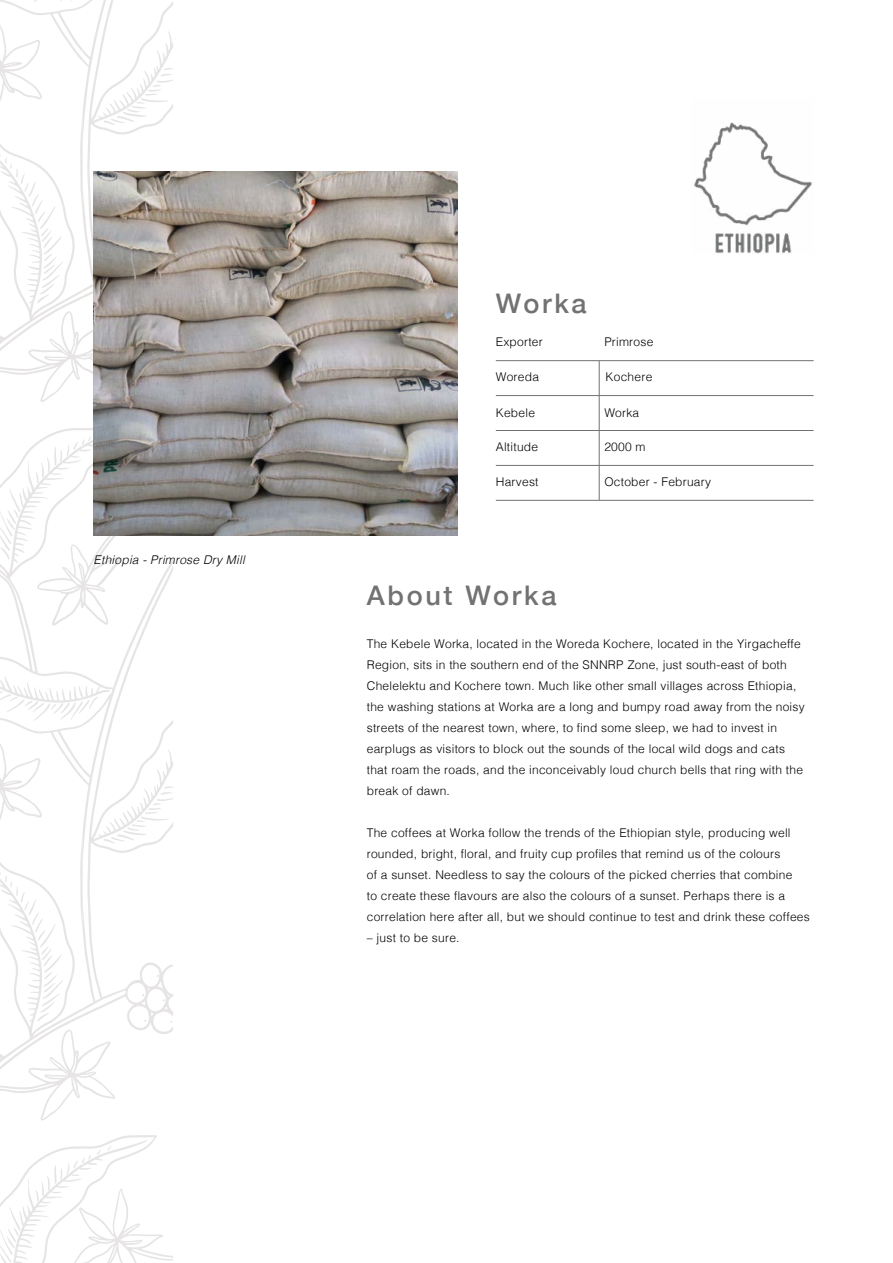
<style>
.page{position:relative;width:893px;height:1263px;background:#fff}
.page>*{position:absolute;margin:0;border:0;box-sizing:border-box;transform-origin:0 0}
.t1{font:500 27px "Helvetica Neue";letter-spacing:.1em;color:#727273}
.t2{font:300 12px/21px "Helvetica";letter-spacing:.02em;color:#000}
.t3{font:italic 300 12px "Helvetica";letter-spacing:.02em;color:#000}
</style>
<div class="page">
<hr style="left:496px;top:360px;width:318px;height:1px;background:#727273">
<hr style="left:496px;top:430px;width:318px;height:1px;background:#727273">
<hr style="left:496px;top:395px;width:318px;height:1px;background:#727273">
<hr style="left:496px;top:465px;width:318px;height:1px;background:#727273">
<hr style="left:496px;top:500px;width:318px;height:1px;background:#727273">
<svg style="left:0;top:0;width:173px;height:350px"></svg>
<svg style="left:0;top:350px;width:173px;height:913px"></svg>
<svg style="left:0;top:461px;width:61px;height:758px"></svg>
<svg style="left:0;top:740px;width:42px;height:93px"></svg>
<svg style="left:0;top:22px;width:42px;height:93px"></svg>
<svg style="left:104px;top:68px;width:69px;height:57px"></svg>
<svg style="left:104px;top:786px;width:69px;height:57px"></svg>
<svg style="left:0;top:691px;width:98px;height:30px"></svg>
<svg style="left:0;top:1206px;width:20px;height:57px"></svg>
<svg style="left:36px;top:1145px;width:137px;height:118px"></svg>
<svg style="left:0;top:489px;width:20px;height:71px"></svg>
<svg style="left:36px;top:427px;width:137px;height:199px"></svg>
<svg style="left:33px;top:0;width:17px;height:2px"></svg>
<svg style="left:60px;top:0;width:23px;height:2px"></svg>
<svg style="left:0;top:870px;width:63px;height:151px"></svg>
<svg style="left:0;top:152px;width:63px;height:151px"></svg>
<img style="left:94px;top:171px;width:364px;height:365px">
<hr style="left:599px;top:361px;width:1px;height:139px;background:#727273">
<img style="left:694px;top:122px;width:118px;height:132px">
<p class="t3" style="left:94px;top:549px;width:153px">Ethiopia - Primrose Dry Mill</p>
<h1 class="t1" style="left:496px;top:281px;width:92px">Worka</h1>
<p class="t2" style="left:496px;top:330px;width:49px">Exporter</p>
<p class="t2" style="left:604px;top:330px;width:51px">Primrose</p>
<p class="t2" style="left:496px;top:365px;width:45px">Woreda</p>
<p class="t2" style="left:606px;top:365px;width:48px">Kochere</p>
<p class="t2" style="left:496px;top:401px;width:41px">Kebele</p>
<p class="t2" style="left:604px;top:401px;width:36px">Worka</p>
<p class="t2" style="left:496px;top:436px;width:44px">Altitude</p>
<p class="t2" style="left:604px;top:436px;width:43px">2000 m</p>
<p class="t2" style="left:496px;top:470px;width:44px">Harvest</p>
<p class="t2" style="left:604px;top:470px;width:108px">October - February</p>
<h1 class="t1" style="left:367px;top:574px;width:191px">About Worka</h1>
<p class="t2" style="left:367px;top:633px;width:439px">The Kebele Worka, located in the Woreda Kochere, located in the Yirgacheffe Region, sits in the southern end of the SNNRP Zone, just south-east of both Chelelektu and Kochere town. Much like other small villages across Ethiopia, the washing stations at Worka are a long and bumpy road away from the noisy streets of the nearest town, where, to find some sleep, we had to invest in earplugs as visitors to block out the sounds of the local wild dogs and cats that roam the roads, and the inconceivably loud church bells that ring with the break of dawn.</p>
<p class="t2" style="left:367px;top:822px;width:444px">The coffees at Worka follow the trends of the Ethiopian style, producing well rounded, bright, floral, and fruity cup profiles that remind us of the colours<br>of a sunset. Needless to say the colours of the picked cherries that combine<br>to create these flavours are also the colours of a sunset. Perhaps there is a correlation here after all, but we should continue to test and drink these coffees</p>
<p class="t2" style="left:367px;top:927px;width:94px">– just to be sure.</p>
</div>
